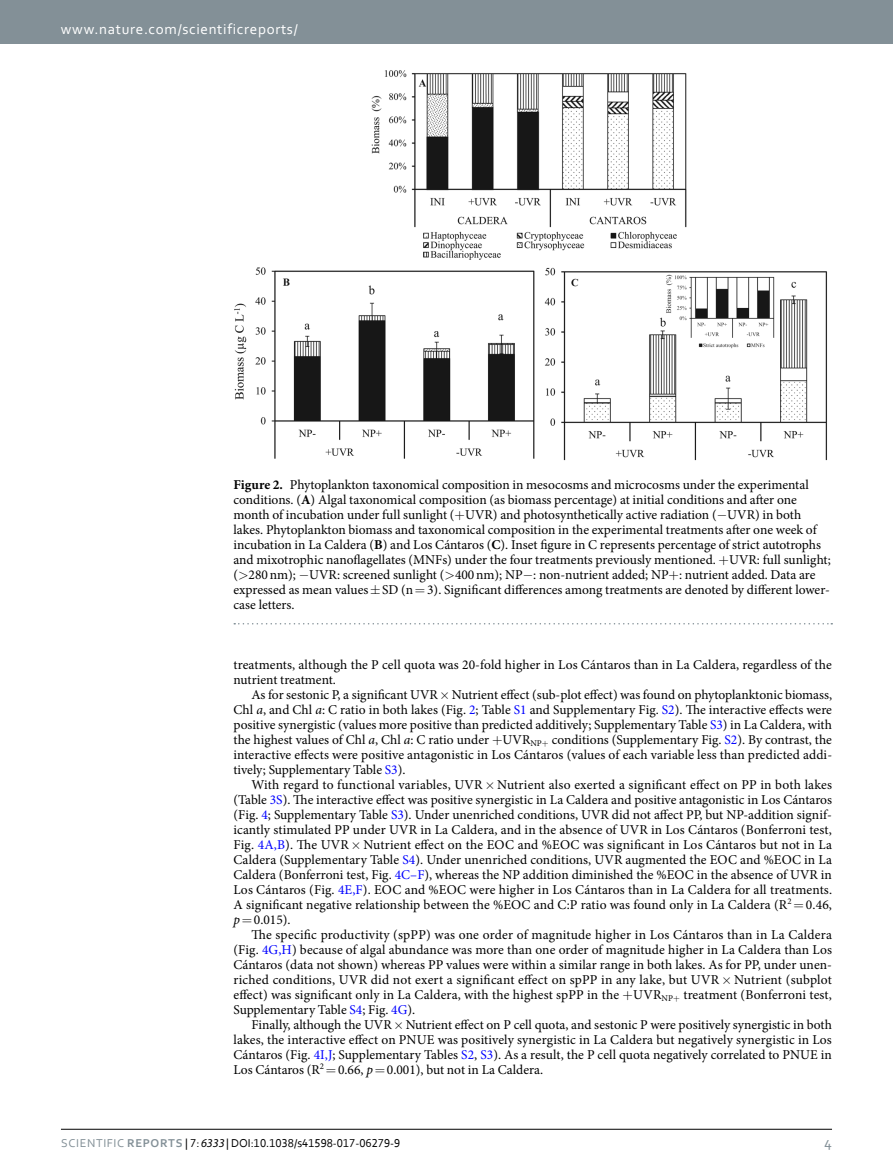
<style>
.page{position:relative;width:893px;height:1174px;background:#fff}
.page>*{position:absolute;margin:0;border:0;box-sizing:border-box;transform-origin:0 0}
.t1{font:15px "Corbel 2";letter-spacing:.045em;color:#fff}
.t2{font:15px "Corbel 2";color:#839097}
.t3{font:13.5px/15px "Minion Pro";color:#000;text-align:justify}
.t4{font:12px "Corbel";color:#000}
.s1{font-weight:700}
.s2{font-style:italic}
.s3{color:#00f}
.s4{font-family:"Corbel 2";color:#839097}
.s5{font-family:"Corbel Bold 2";color:#839097}
.s6{font-family:"Myriad Pro";font-style:italic}
</style>
<div class="page">
<div style="left:0;top:0;width:893px;height:43px;background:#839097"></div>
<hr style="left:61px;top:1129px;width:771px;height:1px;background:#000">
<img style="left:234px;top:70px;width:593px;height:391px">
<svg style="left:234px;top:623px;width:598px;height:1px"></svg>
<p class="t1" style="left:61px;top:19px;width:238px">www.nature.com/scientificreports/</p>
<p class="t3" style="left:233px;top:477px;width:599px;text-align:left"><span class="s1">Figure 2.</span> Phytoplankton taxonomical composition in mesocosms and microcosms under the experimental conditions. (<span class="s1">A</span>) Algal taxonomical composition (as biomass percentage) at initial conditions and after one month of incubation under full sunlight ( UVR) and photosynthetically active radiation (−UVR) in both lakes. Phytoplankton biomass and taxonomical composition in the experimental treatments after one week of incubation in La Caldera (<span class="s1">B</span>) and Los Cántaros (<span class="s1">C</span>). Inset figure in C represents percentage of strict autotrophs and mixotrophic nanoflagellates (MNFs) under the four treatments previously mentioned. UVR: full sunlight; ( 280nm); −UVR: screened sunlight ( 400nm); NP−: non-nutrient added; NP : nutrient added. Data are expressed as mean values SD (n 3). Significant differences among treatments are denoted by different lower&shy;case letters.</p>
<p class="t3" style="left:233px;top:657px;width:600px">treatments, although the P cell quota was 20-fold higher in Los Cántaros than in La Caldera, regardless of the nutrient treatment.</p>
<p class="t3" style="left:233px;top:687px;width:600px;text-indent:18px">As for sestonic P, a significant UVR Nutrient effect (sub-plot effect) was found on phytoplanktonic biomass, Chl <span class="s2">a</span>, and Chl <span class="s2">a</span>: C ratio in both lakes (Fig. <span class="s3">2</span>; Table <span class="s3">S1</span> and Supplementary Fig. <span class="s3">S2</span>). The interactive effects were positive synergistic (values more positive than predicted additively; Supplementary Table <span class="s3">S3</span>) in La Caldera, with the highest values of Chl <span class="s2">a</span>, Chl <span class="s2">a</span>: C ratio under UVR<sub>NP</sub> conditions (Supplementary Fig. <span class="s3">S2</span>). By contrast, the interactive effects were positive antagonistic in Los Cántaros (values of each variable less than predicted addi&shy;tively; Supplementary Table <span class="s3">S3</span>).</p>
<p class="t3" style="left:233px;top:777px;width:600px;text-indent:18px">With regard to functional variables, UVR Nutrient also exerted a significant effect on PP in both lakes (Table <span class="s3">3S</span>). The interactive effect was positive synergistic in La Caldera and positive antagonistic in Los Cántaros (Fig. <span class="s3">4</span>; Supplementary Table <span class="s3">S3</span>). Under unenriched conditions, UVR did not affect PP, but NP-addition signif&shy;icantly stimulated PP under UVR in La Caldera, and in the absence of UVR in Los Cántaros (Bonferroni test, Fig. <span class="s3">4A,B</span>). The UVR Nutrient effect on the EOC and %EOC was significant in Los Cántaros but not in La Caldera (Supplementary Table <span class="s3">S4</span>). Under unenriched conditions, UVR augmented the EOC and %EOC in La Caldera (Bonferroni test, Fig. <span class="s3">4C–F</span>), whereas the NP addition diminished the %EOC in the absence of UVR in Los Cántaros (Fig. <span class="s3">4E,F</span>). EOC and %EOC were higher in Los Cántaros than in La Caldera for all treatments.<br>A significant negative relationship between the %EOC and C:P ratio was found only in La Caldera (R<sup>2</sup> 0.46, <span class="s2">p</span> 0.015).</p>
<p class="t3" style="left:233px;top:927px;width:600px;text-indent:18px">The specific productivity (spPP) was one order of magnitude higher in Los Cántaros than in La Caldera (Fig. <span class="s3">4G,H</span>) because of algal abundance was more than one order of magnitude higher in La Caldera than Los Cántaros (data not shown) whereas PP values were within a similar range in both lakes. As for PP, under unen&shy;riched conditions, UVR did not exert a significant effect on spPP in any lake, but UVR Nutrient (subplot effect) was significant only in La Caldera, with the highest spPP in the UVR<sub>NP</sub> treatment (Bonferroni test, Supplementary Table <span class="s3">S4</span>; Fig. <span class="s3">4G</span>).</p>
<p class="t3" style="left:233px;top:1017px;width:600px;text-indent:18px">Finally, although the UVR Nutrient effect on P cell quota, and sestonic P were positively synergistic in both lakes, the interactive effect on PNUE was positively synergistic in La Caldera but negatively synergistic in Los Cántaros (Fig. <span class="s3">4I,J</span>; Supplementary Tables <span class="s3">S2</span>, <span class="s3">S3</span>). As a result, the P cell quota negatively correlated to PNUE in Los Cántaros (R<sup>2</sup> 0.66, <span class="s2">p</span> 0.001), but not in La Caldera.</p>
<p class="t4" style="left:61px;top:1135px;width:341px"><span class="s4">Scientific</span> <span class="s5">REPOrtS</span> | 7: <span class="s6">6333</span> | DOI:10.1038/s41598-017-06279-9</p>
<p class="t2" style="left:824px;top:1132px;width:9px">4</p>
</div>
